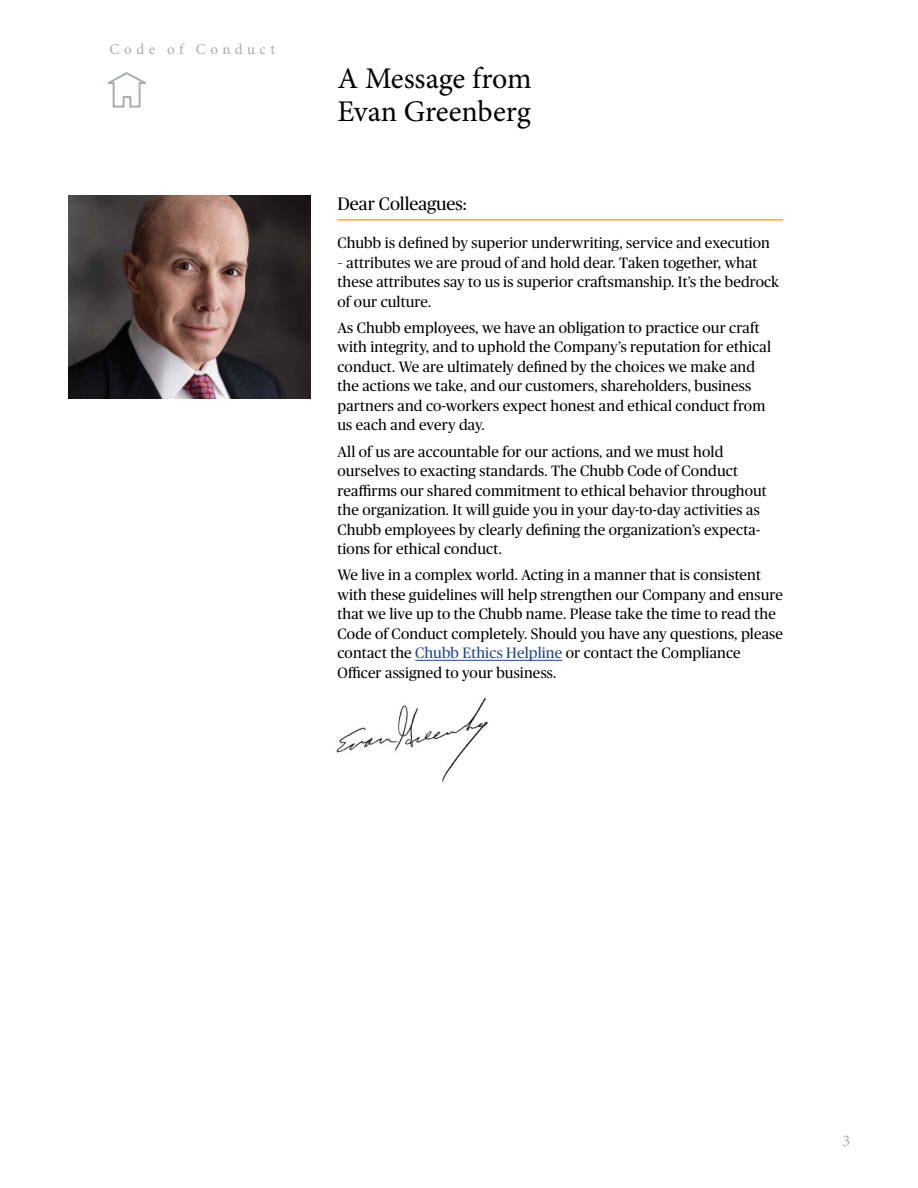
<style>
.page{position:relative;width:918px;height:1188px;background:#fff}
.page>*{position:absolute;margin:0;border:0;box-sizing:border-box;transform-origin:0 0}
.Section_Heading_-_Ch{font:30px/33px "Minion Pro";letter-spacing:-.005em;color:#000}
.Heading_-_Chubb{font:18px "Chubb Publico";color:#000}
.t1{font:16.5px "Minion Pro";color:#a3afa9}
.TEXT{font:15px/19.5px "Chubb Publico";letter-spacing:.01em;color:#000}
.t2{font:15px "Minion Pro";letter-spacing:.295em;color:#a3afa9}
.s1{color:#1b449c}
</style>
<div class="page">
<svg style="left:108px;top:72px;width:38px;height:36px"></svg>
<hr style="left:338px;top:219px;width:445px;height:2px;background:#fcaf16">
<img style="left:68px;top:196px;width:242px;height:203px">
<img style="left:336px;top:697px;width:152px;height:86px">
<hr style="left:415px;top:660px;width:147px;height:1px;background:#1b449c">
<p class="t2" style="left:110px;top:39px;width:167px">Code of Conduct</p>
<p class="Section_Heading_-_Ch" style="left:338px;top:62px;width:196px">A Message from<br>Evan Greenberg</p>
<p class="Heading_-_Chubb" style="left:338px;top:191px;width:131px">Dear Colleagues:</p>
<p class="TEXT" style="left:338px;top:232px;width:434px">Chubb is defined by superior underwriting, service and execution</p>
<p class="TEXT" style="left:338px;top:252px;width:443px">– attributes we are proud of and hold dear. Taken together, what these attributes say to us is superior craftsmanship. It’s the bedrock of our culture.</p>
<p class="TEXT" style="left:338px;top:317px;width:435px">As Chubb employees, we have an obligation to practice our craft with integrity, and to uphold the Company’s reputation for ethical conduct. We are ultimately defined by the choices we make and the actions we take, and our customers, shareholders, business partners and co-workers expect honest and ethical conduct from us each and every day.</p>
<p class="TEXT" style="left:338px;top:441px;width:431px">All of us are accountable for our actions, and we must hold ourselves to exacting standards. The Chubb Code of Conduct reaffirms our shared commitment to ethical behavior throughout the organization. It will guide you in your day-to-day activities as Chubb employees by clearly defining the organization’s expecta&shy;tions for ethical conduct.</p>
<p class="TEXT" style="left:338px;top:565px;width:447px">We live in a complex world. Acting in a manner that is consistent with these guidelines will help strengthen our Company and ensure that we live up to the Chubb name. Please take the time to read the Code of Conduct completely. Should you have any questions, please contact the <span class="s1">Chubb Ethics Helpline</span> or contact the Compliance Officer assigned to your business.</p>
<p class="t1" style="left:843px;top:1130px;width:9px">3</p>
</div>
